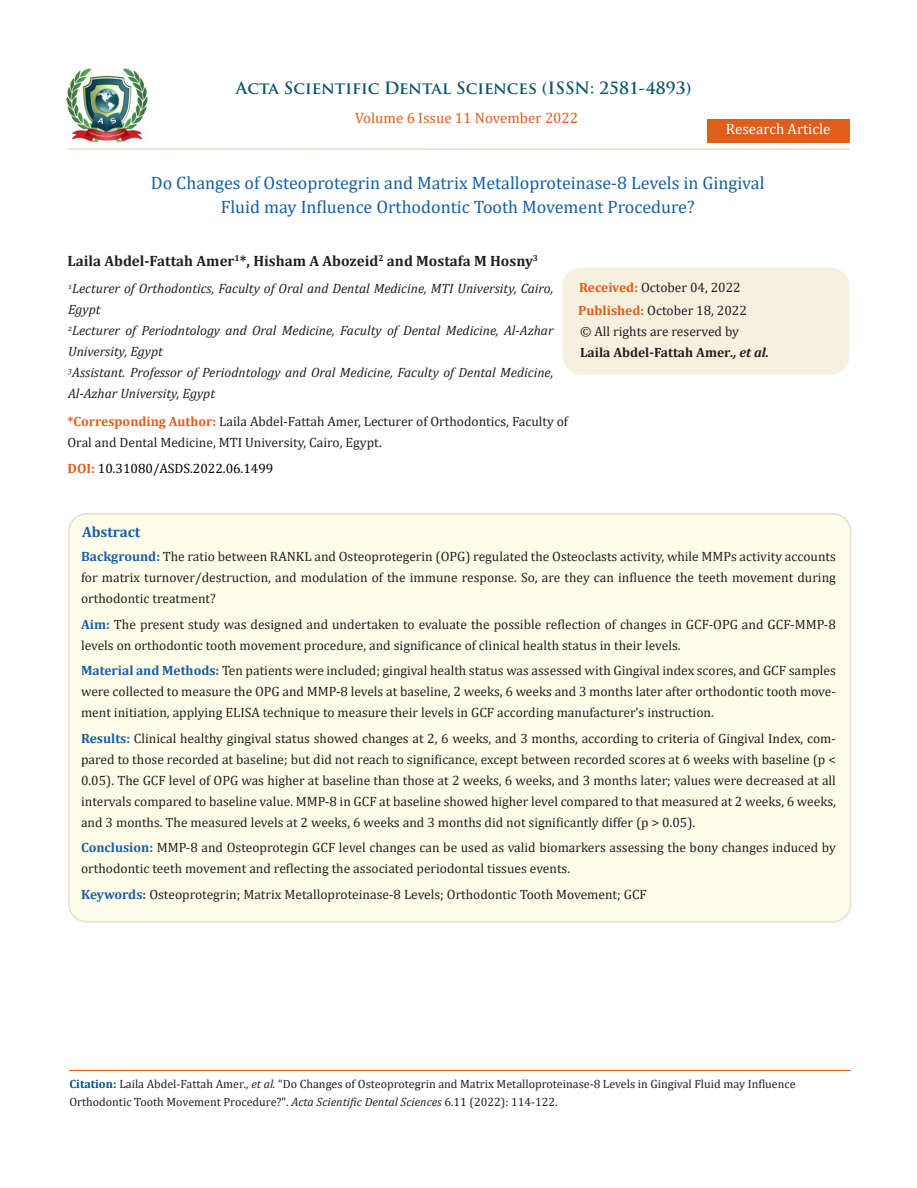
<style>
.page{position:relative;width:917px;height:1188px;background:#fff}
.page>*{position:absolute;margin:0;border:0;box-sizing:border-box;transform-origin:0 0}
.t1{font:18px/24px "Cambria";color:#1560a6;text-align:center}
.t2{font:700 16.5px "Trajan Pro";color:#0e546a}
.t3{font:700 15px "Cambria";color:#231f20}
.t4{font:15px "Cambria";color:#e05d1a}
.t5{font:15px "Cambria";color:#fff}
.t6{font:700 15px "Cambria";color:#1560a6}
.t7{font:13.5px/21px "Cambria";color:#231f20}
.t8{font:italic 13.5px/21px "Cambria";color:#231f20}
.t9{font:13.5px "Cambria";color:#000}
.t10{font:12px/18px "Cambria";color:#231f20}
.s1{font-weight:700;color:#e05d1a}
.s2{font-weight:700}
.s3{font-weight:700;font-style:italic}
.s4{font-weight:700;color:#1560a6}
.s5{font-weight:700;color:#035089}
.s6{font-style:italic}
</style>
<div class="page">
<img style="left:67px;top:68px;width:80px;height:74px">
<div style="left:707px;top:119px;width:142px;height:23px;background:#e05d1a"></div>
<div style="left:563px;top:268px;width:285px;height:106px;background:#f6f0df;border-radius:18px"></div>
<div style="left:562px;top:268px;width:287px;height:107px;border:2px solid #f6f0df;border-radius:18px"></div>
<div style="left:69px;top:514px;width:781px;height:408px;background:#fffde9;border-radius:18px"></div>
<div style="left:68px;top:513px;width:783px;height:409px;border:2px solid #e5dfce;border-radius:18px"></div>
<hr style="left:67px;top:148px;width:782px;height:2px;background:#e5dfce">
<hr style="left:69px;top:1070px;width:782px;height:1px;background:#e05d1a">
<p class="t2" style="left:236px;top:77px;width:457px">Acta Scientific Dental Sciences (ISSN: 2581-4893)</p>
<p class="t4" style="left:355px;top:109px;width:224px">Volume 6 Issue 11 November 2022</p>
<p class="t5" style="left:726px;top:120px;width:106px">Research Article</p>
<p class="t1" style="left:151px;top:171px;width:615px">Do Changes of Osteoprotegrin and Matrix Metalloproteinase-8 Levels in Gingival<br>Fluid may Influence Orthodontic Tooth Movement Procedure?</p>
<p class="t3" style="left:67px;top:251px;width:472px">Laila Abdel-Fattah Amer<sup>1</sup>*, Hisham A Abozeid<sup>2</sup> and Mostafa M Hosny<sup>3</sup></p>
<p class="t8" style="left:68px;top:277px;width:487px"><sup>1</sup>Lecturer of Orthodontics, Faculty of Oral and Dental Medicine, MTI University, Cairo,<br>Egypt</p>
<p class="t8" style="left:68px;top:319px;width:487px"><sup>2</sup>Lecturer of Periodntology and Oral Medicine, Faculty of Dental Medicine, Al-Azhar<br>University, Egypt</p>
<p class="t8" style="left:68px;top:361px;width:487px"><sup>3</sup>Assistant. Professor of Periodntology and Oral Medicine, Faculty of Dental Medicine,<br>Al-Azhar University, Egypt</p>
<p class="t7" style="left:67px;top:411px;width:502px"><span class="s1">*Corresponding Author:</span> Laila Abdel-Fattah Amer, Lecturer of Orthodontics, Faculty of<br>Oral and Dental Medicine, MTI University, Cairo, Egypt.</p>
<p class="t9" style="left:67px;top:461px;width:207px"><span class="s1">DOI:</span> 10.31080/ASDS.2022.06.1499</p>
<p class="t7" style="left:579px;top:276px;width:163px"><span class="s1">Received:</span> October 04, 2022</p>
<p class="t7" style="left:578px;top:299px;width:170px"><span class="s1">Published:</span> October 18, 2022</p>
<p class="t7" style="left:580px;top:321px;width:190px">© All rights are reserved by<br><span class="s2">Laila Abdel-Fattah Amer</span><span class="s3">., et al.</span></p>
<p class="t6" style="left:82px;top:521px;width:60px">Abstract</p>
<p class="t7" style="left:81px;top:546px;width:756px;text-align:justify"><span class="s4">Background:</span> The ratio between RANKL and Osteoprotegerin (OPG) regulated the Osteoclasts activity, while MMPs activity accounts for matrix turnover/destruction, and modulation of the immune response. So, are they can influence the teeth movement during orthodontic treatment?</p>
<p class="t7" style="left:81px;top:614px;width:756px"><span class="s4">Aim:</span> The present study was designed and undertaken to evaluate the possible reflection of changes in GCF-OPG and GCF-MMP-8 levels on orthodontic tooth movement procedure, and significance of clinical health status in their levels.</p>
<p class="t7" style="left:81px;top:660px;width:756px;text-align:justify"><span class="s4">Material and Methods:</span> Ten patients were included; gingival health status was assessed with Gingival index scores, and GCF samples were collected to measure the OPG and MMP-8 levels at baseline, 2 weeks, 6 weeks and 3 months later after orthodontic tooth move&shy;ment initiation, applying ELISA technique to measure their levels in GCF according manufacturer’s instruction.</p>
<p class="t7" style="left:81px;top:728px;width:756px;text-align:justify"><span class="s4">Results:</span> Clinical healthy gingival status showed changes at 2, 6 weeks, and 3 months, according to criteria of Gingival Index, com&shy;pared to those recorded at baseline; but did not reach to significance, except between recorded scores at 6 weeks with baseline (p &lt; 0.05). The GCF level of OPG was higher at baseline than those at 2 weeks, 6 weeks, and 3 months later; values were decreased at all intervals compared to baseline value. MMP-8 in GCF at baseline showed higher level compared to that measured at 2 weeks, 6 weeks, and 3 months. The measured levels at 2 weeks, 6 weeks and 3 months did not significantly differ (p &gt; 0.05).</p>
<p class="t7" style="left:81px;top:837px;width:756px"><span class="s4">Conclusion:</span> MMP-8 and Osteoprotegin GCF level changes can be used as valid biomarkers assessing the bony changes induced by orthodontic teeth movement and reflecting the associated periodontal tissues events.</p>
<p class="t7" style="left:81px;top:884px;width:567px"><span class="s4">Keywords:</span> Osteoprotegrin; Matrix Metalloproteinase-8 Levels; Orthodontic Tooth Movement; GCF</p>
<p class="t10" style="left:69px;top:1075px;width:727px"><span class="s5">Citation:</span> Laila Abdel-Fattah Amer<span class="s6">., et al.</span> “Do Changes of Osteoprotegrin and Matrix Metalloproteinase-8 Levels in Gingival Fluid may Influence<br>Orthodontic Tooth Movement Procedure?". <span class="s6">Acta Scientific Dental Sciences</span> 6.11 (2022): 114-122.</p>
</div>
